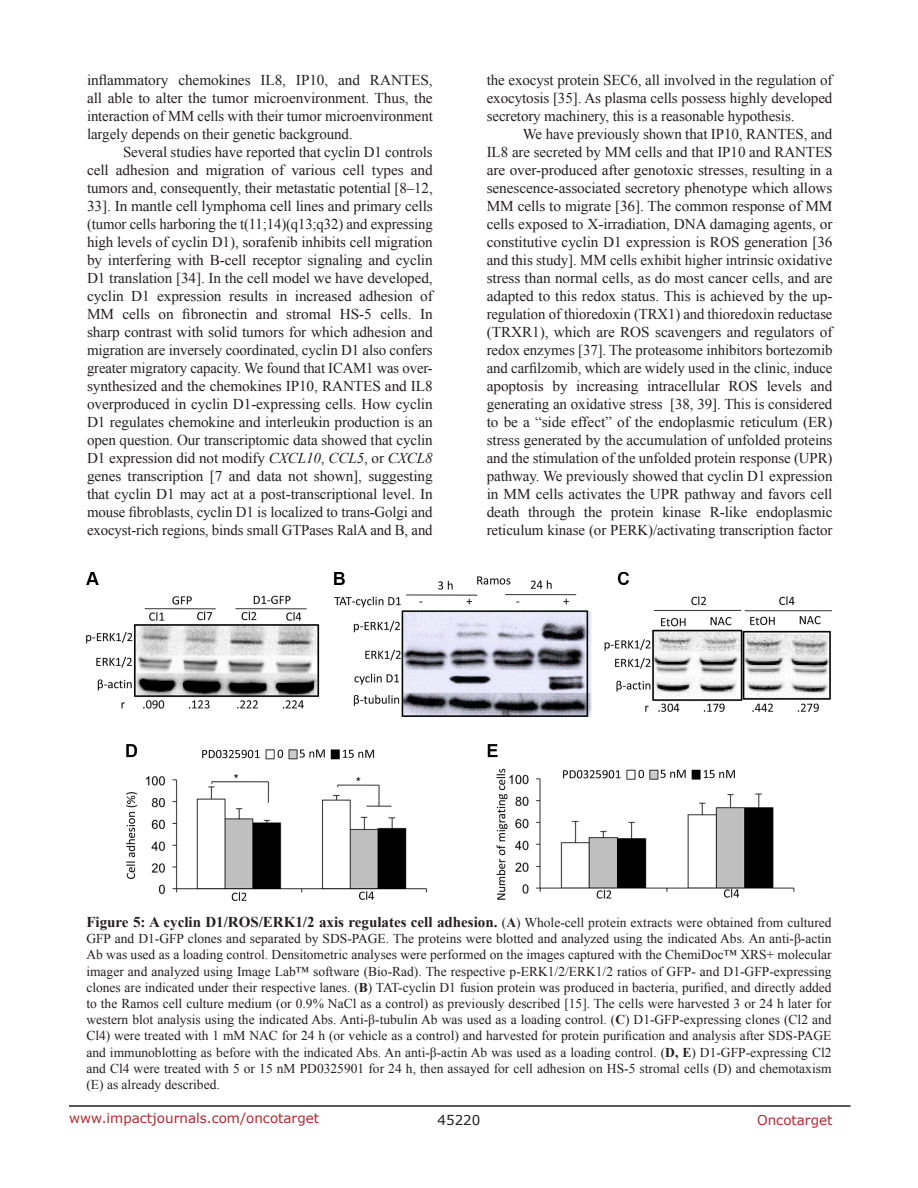
<style>
.page{position:relative;width:918px;height:1188px;background:#fff}
.page>*{position:absolute;margin:0;border:0;box-sizing:border-box;transform-origin:0 0}
.t1{font:15px/18px "Times New Roman";letter-spacing:-.01em;color:#231f20;text-align:justify}
.t2{font:700 15px "Times New Roman";color:#231f20}
.t3{font:13.5px/16.2px "Times New Roman";color:#231f20;text-align:justify}
.t4{font:13.5px "Verdana";color:#ac2b31}
.t5{font:13.5px "Verdana";color:#231f20}
.s1{font-style:italic}
.s2{font-weight:400;font-size:13.5px}
.s3{font-size:13.5px}
.s4{font-weight:700}
</style>
<div class="page">
<hr style="left:69px;top:1105px;width:781px;height:2px;background:#231f20">
<img style="left:87px;top:573px;width:744px;height:328px">
<p class="t1" style="left:87px;top:71px;width:347px">inflammatory chemokines IL8, IP10, and RANTES, all able to alter the tumor microenvironment. Thus, the interaction of MM cells with their tumor microenvironment largely depends on their genetic background.</p>
<p class="t1" style="left:87px;top:143px;width:347px;text-indent:36px">Several studies have reported that cyclin D1 controls cell adhesion and migration of various cell types and tumors and, consequently, their metastatic potential [8–12, 33]. In mantle cell lymphoma cell lines and primary cells (tumor cells harboring the t(11;14)(q13;q32) and expressing high levels of cyclin D1), sorafenib inhibits cell migration by interfering with B-cell receptor signaling and cyclin D1 translation [34]. In the cell model we have developed, cyclin D1 expression results in increased adhesion of MM cells on fibronectin and stromal HS-5 cells. In sharp contrast with solid tumors for which adhesion and migration are inversely coordinated, cyclin D1 also confers greater migratory capacity. We found that ICAM1 was over&shy;synthesized and the chemokines IP10, RANTES and IL8 overproduced in cyclin D1-expressing cells. How cyclin D1 regulates chemokine and interleukin production is an open question. Our transcriptomic data showed that cyclin D1 expression did not modify <span class="s1">CXCL10</span>, <span class="s1">CCL5</span>, or <span class="s1">CXCL8 </span>genes transcription [7 and data not shown], suggesting that cyclin D1 may act at a post-transcriptional level. In mouse fibroblasts, cyclin D1 is localized to trans-Golgi and exocyst-rich regions, binds small GTPases RalA and B, and</p>
<p class="t1" style="left:487px;top:71px;width:347px">the exocyst protein SEC6, all involved in the regulation of exocytosis [35]. As plasma cells possess highly developed secretory machinery, this is a reasonable hypothesis.</p>
<p class="t1" style="left:487px;top:125px;width:347px;text-indent:36px">We have previously shown that IP10, RANTES, and IL8 are secreted by MM cells and that IP10 and RANTES are over-produced after genotoxic stresses, resulting in a senescence-associated secretory phenotype which allows MM cells to migrate [36]. The common response of MM cells exposed to X-irradiation, DNA damaging agents, or constitutive cyclin D1 expression is ROS generation [36 and this study]. MM cells exhibit higher intrinsic oxidative stress than normal cells, as do most cancer cells, and are adapted to this redox status. This is achieved by the up&shy;regulation of thioredoxin (TRX1) and thioredoxin reductase (TRXR1), which are ROS scavengers and regulators of redox enzymes [37]. The proteasome inhibitors bortezomib and carfilzomib, which are widely used in the clinic, induce apoptosis by increasing intracellular ROS levels and generating an oxidative stress [38, 39]. This is considered to be a “side effect” of the endoplasmic reticulum (ER) stress generated by the accumulation of unfolded proteins and the stimulation of the unfolded protein response (UPR) pathway. We previously showed that cyclin D1 expression in MM cells activates the UPR pathway and favors cell death through the protein kinase R-like endoplasmic reticulum kinase (or PERK)/activating transcription factor</p>
<p class="t2" style="left:86px;top:912px;width:747px">Figure 5: A cyclin D1/ROS/ERK1/2 axis regulates cell adhesion. <span class="s2">(</span><span class="s3">A</span><span class="s2">) Whole-cell protein extracts were obtained from cultured</span></p>
<p class="t3" style="left:86px;top:930px;width:747px">GFP and D1-GFP clones and separated by SDS-PAGE. The proteins were blotted and analyzed using the indicated Abs. An anti-β-actin Ab was used as a loading control. Densitometric analyses were performed on the images captured with the ChemiDoc™ XRS+ molecular imager and analyzed using Image Lab™ software (Bio-Rad). The respective p-ERK1/2/ERK1/2 ratios of GFP- and D1-GFP-expressing clones are indicated under their respective lanes. (<span class="s4">B</span>) TAT-cyclin D1 fusion protein was produced in bacteria, purified, and directly added to the Ramos cell culture medium (or 0.9% NaCl as a control) as previously described [15]. The cells were harvested 3 or 24 h later for western blot analysis using the indicated Abs. Anti-β-tubulin Ab was used as a loading control. (<span class="s4">C</span>) D1-GFP-expressing clones (Cl2 and Cl4) were treated with 1 mM NAC for 24 h (or vehicle as a control) and harvested for protein purification and analysis after SDS-PAGE and immunoblotting as before with the indicated Abs. An anti-β-actin Ab was used as a loading control. (<span class="s4">D, E</span>) D1-GFP-expressing Cl2 and Cl4 were treated with 5 or 15 nM PD0325901 for 24 h, then assayed for cell adhesion on HS-5 stromal cells (D) and chemotaxism (E) as already described.</p>
<p class="t4" style="left:69px;top:1109px;width:252px">www.impactjournals.com/oncotarget</p>
<p class="t5" style="left:438px;top:1111px;width:44px">45220</p>
<p class="t4" style="left:757px;top:1111px;width:77px">Oncotarget</p>
</div>
